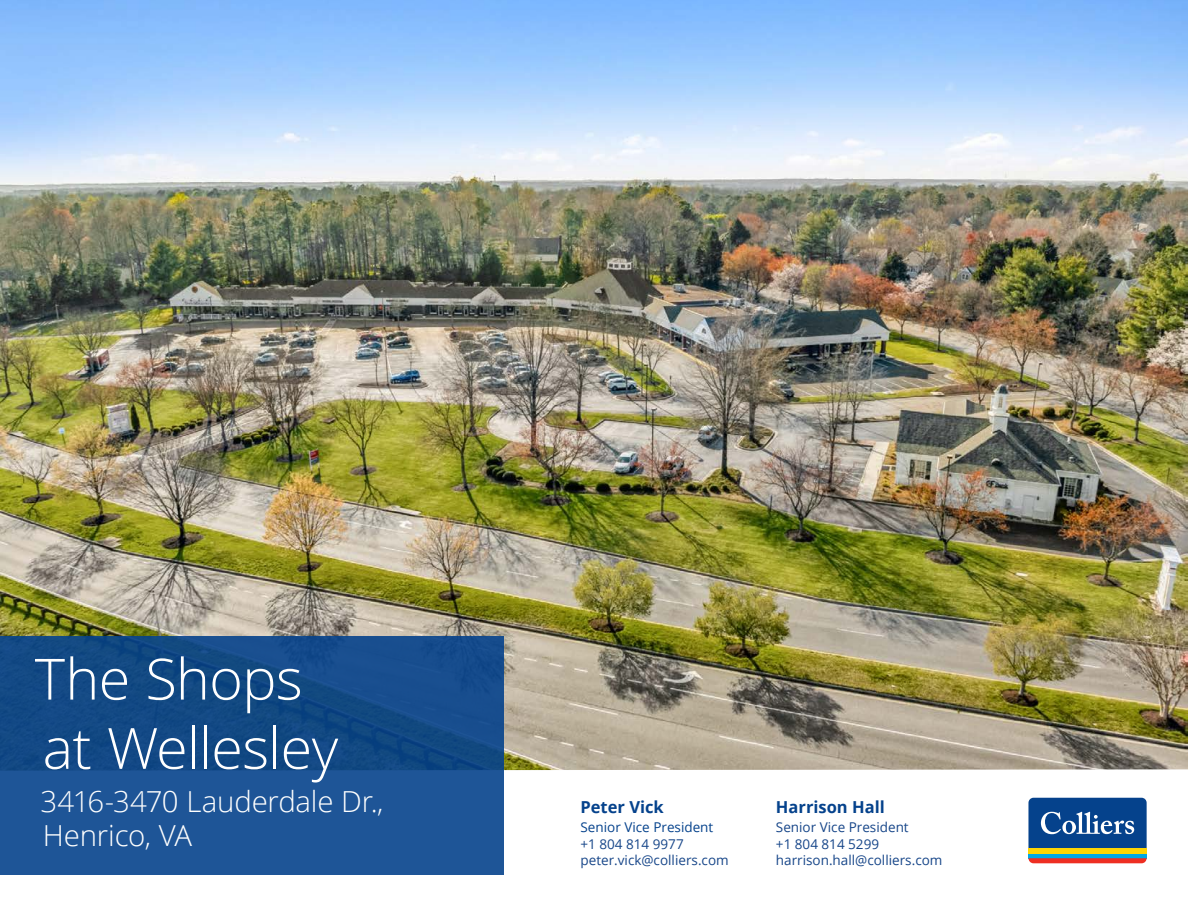
<style>
.page{position:relative;width:1188px;height:918px;background:#fff}
.page>*{position:absolute;margin:0;border:0;box-sizing:border-box;transform-origin:0 0}
.t1{font:300 57px "Open Sans";letter-spacing:-.015em;color:#fff}
.t2{font:300 28.95px "Open Sans";letter-spacing:-.01em;color:#fff}
.t3{font:700 16.5px "Open Sans";color:#05428c}
.t4{font:13.5px/16.5px "Open Sans";color:#174689}
.t5{font:13.5px "Open Sans";color:#05428c}
</style>
<div class="page">
<img style="left:0;top:0;width:1188px;height:771px">
<svg style="left:0;top:636px;width:503px;height:238px;background:#174e8d"></svg>
<svg style="left:1027px;top:796px;width:122px;height:69px"></svg>
<div style="left:1028px;top:853px;width:119px;height:5px;background:#00a8e4"></div>
<div style="left:1028px;top:848px;width:119px;height:5px;background:#fed503"></div>
<svg style="left:1028px;top:858px;width:119px;height:5px"></svg>
<svg style="left:1028px;top:798px;width:119px;height:50px;background:#215799"></svg>
<p class="t1" style="left:35px;top:640px;width:270px">The Shops</p>
<p class="t1" style="left:43px;top:709px;width:297px">at Wellesley</p>
<p class="t2" style="left:40px;top:781px;width:345px">3416-3470 Lauderdale Dr.,</p>
<p class="t2" style="left:43px;top:816px;width:151px">Henrico, VA</p>
<p class="t3" style="left:581px;top:795px;width:85px">Peter Vick</p>
<p class="t5" style="left:581px;top:818px;width:134px">Senior Vice President</p>
<p class="t4" style="left:581px;top:835px;width:105px">+1 804 814 9977</p>
<p class="t4" style="left:581px;top:852px;width:150px">peter.vick@colliers.com</p>
<p class="t3" style="left:776px;top:795px;width:110px">Harrison Hall</p>
<p class="t4" style="left:776px;top:819px;width:134px">Senior Vice President +1 804 814 5299</p>
<p class="t4" style="left:776px;top:852px;width:168px">harrison.hall@colliers.com</p>
</div>
